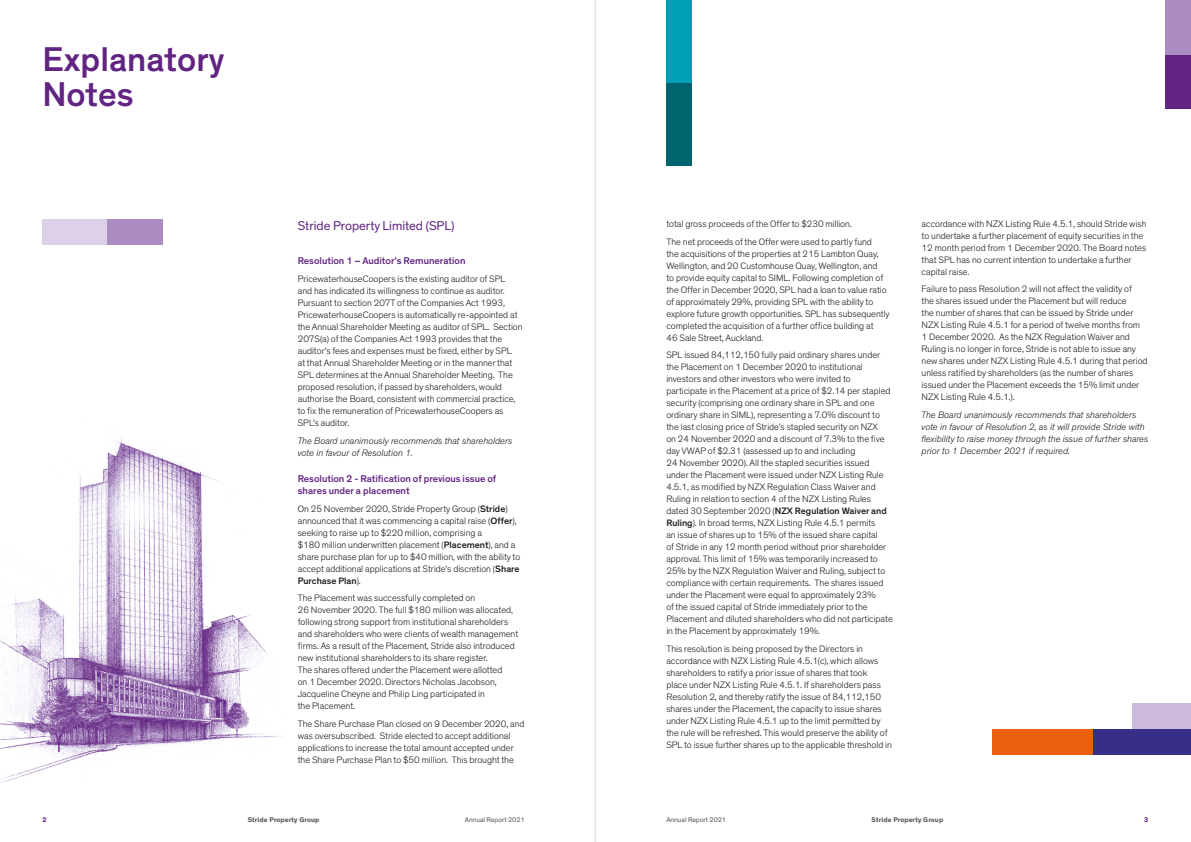
<style>
.page{position:relative;width:1191px;height:842px;background:#fff}
.page>*{position:absolute;margin:0;border:0;box-sizing:border-box;transform-origin:0 0}
.t1{font:500 35px/35px "Theinhardt";color:#612483}
.t2{font:13px "Theinhardt";color:#612483}
.t3{font:500 10px/12px "Theinhardt";color:#612483}
.t4{font:300 9.5px/12px "Theinhardt";color:#1d1d1b}
.t5{font:italic 300 9.5px/12px "Theinhardt";color:#1d1d1b}
.t6{font:700 7px "Theinhardt";letter-spacing:.01em;color:#575756}
.t7{font:7px "Theinhardt";color:#575756}
.t8{font:700 7px "Theinhardt";color:#612483}
.s1{font-weight:500}
</style>
<div class="page">
<hr style="left:595px;top:0;width:1px;height:842px;background:#dadada">
<img style="left:0;top:437px;width:282px;height:347px">
<div style="left:1165px;top:55px;width:26px;height:54px;background:#612483"></div>
<div style="left:1165px;top:0;width:26px;height:55px;background:#aa8cc0"></div>
<div style="left:666px;top:83px;width:26px;height:83px;background:#00646f"></div>
<div style="left:666px;top:0;width:26px;height:83px;background:#00a0b4"></div>
<div style="left:1093px;top:729px;width:98px;height:25px;background:#362e87"></div>
<div style="left:992px;top:729px;width:101px;height:25px;background:#eb5e0b"></div>
<div style="left:1132px;top:703px;width:59px;height:26px;background:#cbbadc"></div>
<div style="left:107px;top:219px;width:55px;height:26px;background:#aa8cc0"></div>
<div style="left:43px;top:219px;width:64px;height:26px;background:#dcd1e9"></div>
<h1 class="t1" style="left:43px;top:42px;width:184px">Explanatory<br>Notes</h1>
<h2 class="t2" style="left:298px;top:218px;width:158px">Stride Property Limited (SPL)</h2>
<p class="t3" style="left:298px;top:255px;width:169px">Resolution 1 – Auditor’s Remuneration</p>
<p class="t4" style="left:298px;top:273px;width:226px">PricewaterhouseCoopers is the existing auditor of SPL<br>and has indicated its willingness to continue as auditor.<br>Pursuant to section 207T of the Companies Act 1993, PricewaterhouseCoopers is automatically re-appointed at the Annual Shareholder Meeting as auditor of SPL. Section 207S(a) of the Companies Act 1993 provides that the auditor’s fees and expenses must be fixed, either by SPL<br>at that Annual Shareholder Meeting or in the manner that SPL determines at the Annual Shareholder Meeting. The proposed resolution, if passed by shareholders, would authorise the Board, consistent with commercial practice, to fix the remuneration of PricewaterhouseCoopers as SPL’s auditor.</p>
<p class="t5" style="left:298px;top:435px;width:216px">The Board unanimously recommends that shareholders vote in favour of Resolution 1.</p>
<p class="t3" style="left:298px;top:473px;width:200px">Resolution 2 - Ratification of previous issue of shares under a placement</p>
<p class="t4" style="left:298px;top:502px;width:224px">On 25 November 2020, Stride Property Group (<span class="s1">Stride</span>) announced that it was commencing a capital raise (<span class="s1">Offer</span>), seeking to raise up to $220 million, comprising a<br>$180 million underwritten placement (<span class="s1">Placement</span>), and a share purchase plan for up to $40 million, with the ability to accept additional applications at Stride’s discretion (<span class="s1">Share Purchase Plan</span>).</p>
<p class="t4" style="left:298px;top:592px;width:222px">The Placement was successfully completed on<br>26 November 2020. The full $180 million was allocated, following strong support from institutional shareholders and shareholders who were clients of wealth management firms. As a result of the Placement, Stride also introduced new institutional shareholders to its share register.<br>The shares offered under the Placement were allotted<br>on 1 December 2020. Directors Nicholas Jacobson, Jacqueline Cheyne and Philip Ling participated in<br>the Placement.</p>
<p class="t4" style="left:298px;top:718px;width:228px">The Share Purchase Plan closed on 9 December 2020, and was oversubscribed. Stride elected to accept additional applications to increase the total amount accepted under the Share Purchase Plan to $50 million. This brought the</p>
<p class="t4" style="left:666px;top:215px;width:207px;line-height:17.7px">total gross proceeds of the Offer to $230 million.<br>The net proceeds of the Offer were used to partly fund</p>
<p class="t4" style="left:666px;top:247px;width:225px">the acquisitions of the properties at 215 Lambton Quay, Wellington, and 20 Customhouse Quay, Wellington, and<br>to provide equity capital to SIML. Following completion of the Offer in December 2020, SPL had a loan to value ratio of approximately 29%, providing SPL with the ability to explore future growth opportunities. SPL has subsequently completed the acquisition of a further office building at<br>46 Sale Street, Auckland.</p>
<p class="t4" style="left:666px;top:349px;width:228px">SPL issued 84,112,150 fully paid ordinary shares under the Placement on 1 December 2020 to institutional investors and other investors who were invited to participate in the Placement at a price of $2.14 per stapled security (comprising one ordinary share in SPL and one ordinary share in SIML), representing a 7.0% discount to the last closing price of Stride’s stapled security on NZX<br>on 24 November 2020 and a discount of 7.3% to the five day VWAP of $2.31 (assessed up to and including<br>24 November 2020). All the stapled securities issued under the Placement were issued under NZX Listing Rule 4.5.1, as modified by NZX Regulation Class Waiver and Ruling in relation to section 4 of the NZX Listing Rules dated 30 September 2020 (<span class="s1">NZX Regulation Waiver and Ruling</span>). In broad terms, NZX Listing Rule 4.5.1 permits<br>an issue of shares up to 15% of the issued share capital<br>of Stride in any 12 month period without prior shareholder approval. This limit of 15% was temporarily increased to 25% by the NZX Regulation Waiver and Ruling, subject to compliance with certain requirements. The shares issued under the Placement were equal to approximately 23%<br>of the issued capital of Stride immediately prior to the Placement and diluted shareholders who did not participate in the Placement by approximately 19%.</p>
<p class="t4" style="left:666px;top:643px;width:227px">This resolution is being proposed by the Directors in accordance with NZX Listing Rule 4.5.1(c), which allows shareholders to ratify a prior issue of shares that took<br>place under NZX Listing Rule 4.5.1. If shareholders pass Resolution 2, and thereby ratify the issue of 84,112,150 shares under the Placement, the capacity to issue shares under NZX Listing Rule 4.5.1 up to the limit permitted by the rule will be refreshed. This would preserve the ability of SPL to issue further shares up to the applicable threshold in</p>
<p class="t4" style="left:921px;top:218px;width:226px">accordance with NZX Listing Rule 4.5.1, should Stride wish to undertake a further placement of equity securities in the 12 month period from 1 December 2020. The Board notes that SPL has no current intention to undertake a further capital raise.</p>
<p class="t4" style="left:921px;top:283px;width:227px">Failure to pass Resolution 2 will not affect the validity of<br>the shares issued under the Placement but will reduce<br>the number of shares that can be issued by Stride under NZX Listing Rule 4.5.1 for a period of twelve months from 1 December 2020. As the NZX Regulation Waiver and Ruling is no longer in force, Stride is not able to issue any new shares under NZX Listing Rule 4.5.1 during that period unless ratified by shareholders (as the number of shares issued under the Placement exceeds the 15% limit under NZX Listing Rule 4.5.1.).</p>
<p class="t5" style="left:921px;top:409px;width:228px">The Board unanimously recommends that shareholders vote in favour of Resolution 2, as it will provide Stride with flexibility to raise money through the issue of further shares prior to 1 December 2021 if required.</p>
<p class="t8" style="left:43px;top:815px;width:6px">2</p>
<p class="t6" style="left:248px;top:815px;width:73px">Stride Property Group</p>
<p class="t7" style="left:465px;top:816px;width:61px">Annual Report 2021</p>
<p class="t7" style="left:666px;top:816px;width:61px">Annual Report 2021</p>
<p class="t6" style="left:871px;top:815px;width:73px">Stride Property Group</p>
<p class="t8" style="left:1144px;top:815px;width:6px">3</p>
</div>
